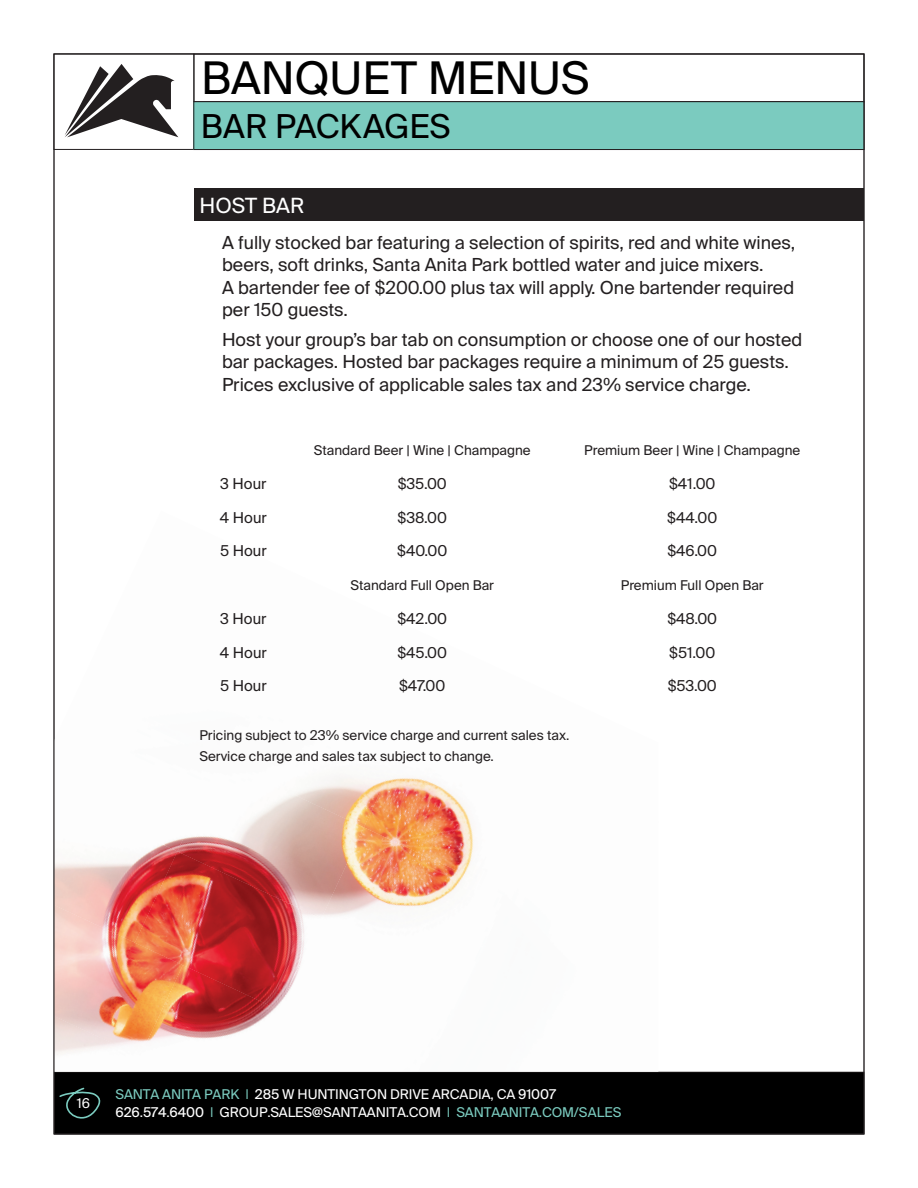
<style>
.page{position:relative;width:918px;height:1188px;background:#fff}
.page>*{position:absolute;margin:0;border:0;box-sizing:border-box;transform-origin:0 0}
.t1{font:45px "Suisse Intl";letter-spacing:-.005em;color:#000}
.t2{font:33px "Suisse Intl";letter-spacing:-.005em;color:#000}
.t3{font:21px "Suisse Intl";color:#fff}
.t4{font:18px/22.5px "Suisse Intl";color:#231f20}
.t5{font:15px "Suisse Intl";color:#231f20}
.t6{font:13.5px/21px "Suisse Intl";color:#231f20}
.t7{font:13.5px/18px "Suisse Intl";letter-spacing:-.01em;color:#fff}
.s1{color:#7bcbbf}
</style>
<div class="page">
<div style="left:54px;top:54px;width:140px;height:96px;border:1px solid #231f20"></div>
<svg style="left:65px;top:64px;width:113px;height:73px"></svg>
<div style="left:56px;top:1072px;width:806px;height:60px;background:#000"></div>
<svg style="left:58px;top:1086px;width:44px;height:39px;background:#0d1614"></svg>
<img style="left:364px;top:778px;width:107px;height:49px">
<img style="left:178px;top:777px;width:186px;height:74px">
<img style="left:321px;top:827px;width:153px;height:89px">
<img style="left:56px;top:839px;width:122px;height:66px">
<img style="left:135px;top:851px;width:187px;height:114px">
<img style="left:279px;top:918px;width:146px;height:154px">
<img style="left:56px;top:905px;width:127px;height:111px">
<img style="left:140px;top:965px;width:187px;height:107px">
<img style="left:308px;top:1032px;width:104px;height:40px">
<img style="left:56px;top:1016px;width:118px;height:56px">
<div style="left:194px;top:188px;width:670px;height:32px;background:#231f20"></div>
<div style="left:194px;top:102px;width:670px;height:48px;background:#7bcbbf"></div>
<div style="left:193px;top:101px;width:671px;height:49px;border:1px solid #231f20"></div>
<h1 class="t1" style="left:201px;top:52px;width:390px">BANQUET MENUS</h1>
<h2 class="t2" style="left:201px;top:107px;width:251px">BAR PACKAGES</h2>
<p class="t3" style="left:200px;top:193px;width:106px">HOST BAR</p>
<p class="t4" style="left:222px;top:231px;width:575px">A fully stocked bar featuring a selection of spirits, red and white wines, beers, soft drinks, Santa Anita Park bottled water and juice mixers.<br>A bartender fee of $200.00 plus tax will apply. One bartender required per 150 guests.</p>
<p class="t4" style="left:222px;top:328px;width:582px">Host your group’s bar tab on consumption or choose one of our hosted bar packages. Hosted bar packages require a minimum of 25 guests.<br>Prices exclusive of applicable sales tax and 23% service charge.</p>
<p class="t6" style="left:314px;top:439px;width:218px">Standard Beer | Wine | Champagne</p>
<p class="t6" style="left:584px;top:439px;width:218px">Premium Beer | Wine | Champagne</p>
<p class="t5" style="left:220px;top:475px;width:48px">3 Hour</p>
<p class="t5" style="left:398px;top:475px;width:51px">$35.00</p>
<p class="t5" style="left:669px;top:475px;width:48px">$41.00</p>
<p class="t5" style="left:220px;top:509px;width:48px">4 Hour</p>
<p class="t5" style="left:398px;top:509px;width:51px">$38.00</p>
<p class="t5" style="left:667px;top:509px;width:52px">$44.00</p>
<p class="t5" style="left:220px;top:542px;width:48px">5 Hour</p>
<p class="t5" style="left:397px;top:542px;width:52px">$40.00</p>
<p class="t5" style="left:667px;top:542px;width:51px">$46.00</p>
<p class="t6" style="left:350px;top:574px;width:145px">Standard Full Open Bar</p>
<p class="t6" style="left:621px;top:574px;width:144px">Premium Full Open Bar</p>
<p class="t5" style="left:220px;top:610px;width:48px">3 Hour</p>
<p class="t5" style="left:397px;top:610px;width:51px">$42.00</p>
<p class="t5" style="left:667px;top:610px;width:51px">$48.00</p>
<p class="t5" style="left:220px;top:644px;width:48px">4 Hour</p>
<p class="t5" style="left:397px;top:644px;width:51px">$45.00</p>
<p class="t5" style="left:669px;top:644px;width:48px">$51.00</p>
<p class="t5" style="left:220px;top:677px;width:48px">5 Hour</p>
<p class="t5" style="left:399px;top:677px;width:48px">$47.00</p>
<p class="t5" style="left:668px;top:677px;width:51px">$53.00</p>
<p class="t6" style="left:200px;top:725px;width:371px">Pricing subject to 23% service charge and current sales tax.<br>Service charge and sales tax subject to change.</p>
<p class="t7" style="left:77px;top:1095px;width:15px">16</p>
<p class="t7" style="left:116px;top:1085px;width:508px"><span class="s1">SANTA ANITA PARK |</span> 285 W HUNTINGTON DRIVE ARCADIA, CA 91007<br>626.574.6400 <span class="s1">|</span> GROUP.SALES@SANTAANITA.COM <span class="s1">| SANTAANITA.COM/SALES</span></p>
</div>
